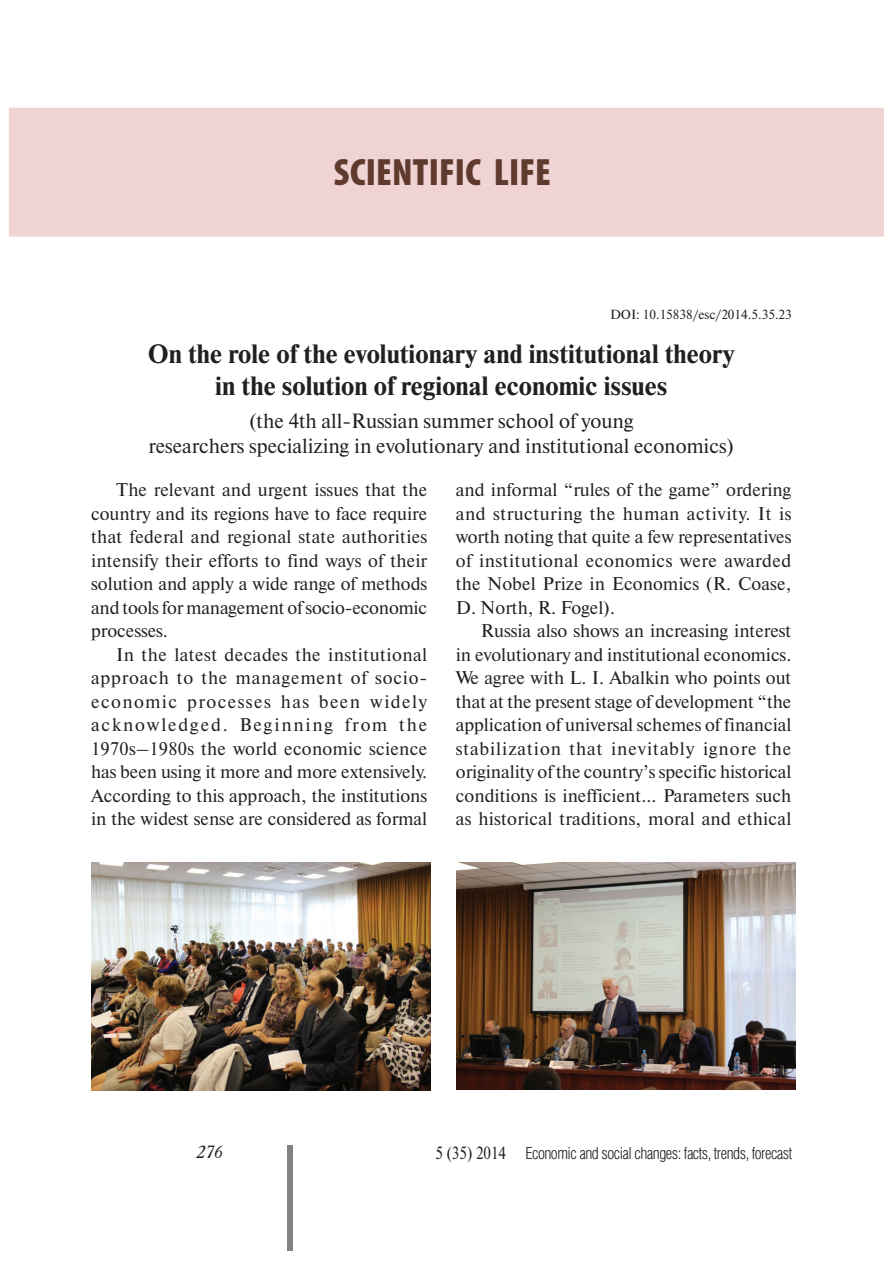
<style>
.page{position:relative;width:893px;height:1263px;background:#fff}
.page>*{position:absolute;margin:0;border:0;box-sizing:border-box;transform-origin:0 0}
.t1{font:900 condensed 38.25px "Myriad Pro";letter-spacing:.005em;color:#5f3a2d}
.t2{font:700 26.4px/31.8px "Newton C";color:#231f20;text-align:center}
.t3{font:20.55px/24.8px "Newton C";color:#231f20;text-align:center}
.t4{font:18.3px/23.5px "Newton C";color:#231f20;text-align:justify}
.t5{font:italic 17.7px "Academy";color:#231f20}
.t6{font:300 16.65px "Helios Cond";letter-spacing:-.03em;color:#231f20}
.t7{font:13.2px "Newton C";color:#231f20}
.s1{font-family:"Newton C";font-weight:400;font-size:17.7px}
</style>
<div class="page">
<div style="left:287px;top:1145px;width:6px;height:105px;background:#808285"></div>
<div style="left:9px;top:108px;width:875px;height:129px;background:#f0d4d4"></div>
<img style="left:92px;top:863px;width:338px;height:227px">
<img style="left:457px;top:863px;width:338px;height:227px">
<h1 class="t1" style="left:334px;top:159px;width:219px">SCIENTIFIC LIFE</h1>
<p class="t7" style="left:610px;top:310px;width:183px">DOI: 10.15838/esc/2014.5.35.23</p>
<h2 class="t2" style="left:148px;top:340px;width:588px">On the role of the evolutionary and institutional theory in the solution of regional economic issues</h2>
<p class="t3" style="left:148px;top:410px;width:587px">(the 4th all-Russian summer school of young<br>researchers specializing in evolutionary and institutional economics)</p>
<p class="t4" style="left:91px;top:479px;width:337px;text-indent:25px">The relevant and urgent issues that the country and its regions have to face require that federal and regional state authorities intensify their efforts to find ways of their solution and apply a wide range of methods and tools for management of socio-economic processes.</p>
<p class="t4" style="left:91px;top:644px;width:337px;text-indent:25px">In the latest decades the institutional approach to the management of socio&shy;economic processes has been widely acknowledged. Beginning from the 1970s–1980s the world economic science has been using it more and more extensively.<br>According to this approach, the institutions in the widest sense are considered as formal</p>
<p class="t4" style="left:456px;top:479px;width:337px">and informal “rules of the game” ordering and structuring the human activity. It is worth noting that quite a few representatives of institutional economics were awarded the Nobel Prize in Economics (R. Coase, D. North, R. Fogel).</p>
<p class="t4" style="left:456px;top:621px;width:337px;text-indent:25px">Russia also shows an increasing interest in evolutionary and institutional economics.<br>We agree with L. I. Abalkin who points out that at the present stage of development “the application of universal schemes of financial stabilization that inevitably ignore the originality of the country’s specific historical conditions is inefficient... Parameters such as historical traditions, moral and ethical</p>
<p class="t5" style="left:196px;top:1143px;width:28px">276</p>
<p class="t6" style="left:435px;top:1147px;width:358px"><span class="s1">5 (35) 2014</span> Economic and social changes: facts, trends, forecast</p>
</div>
